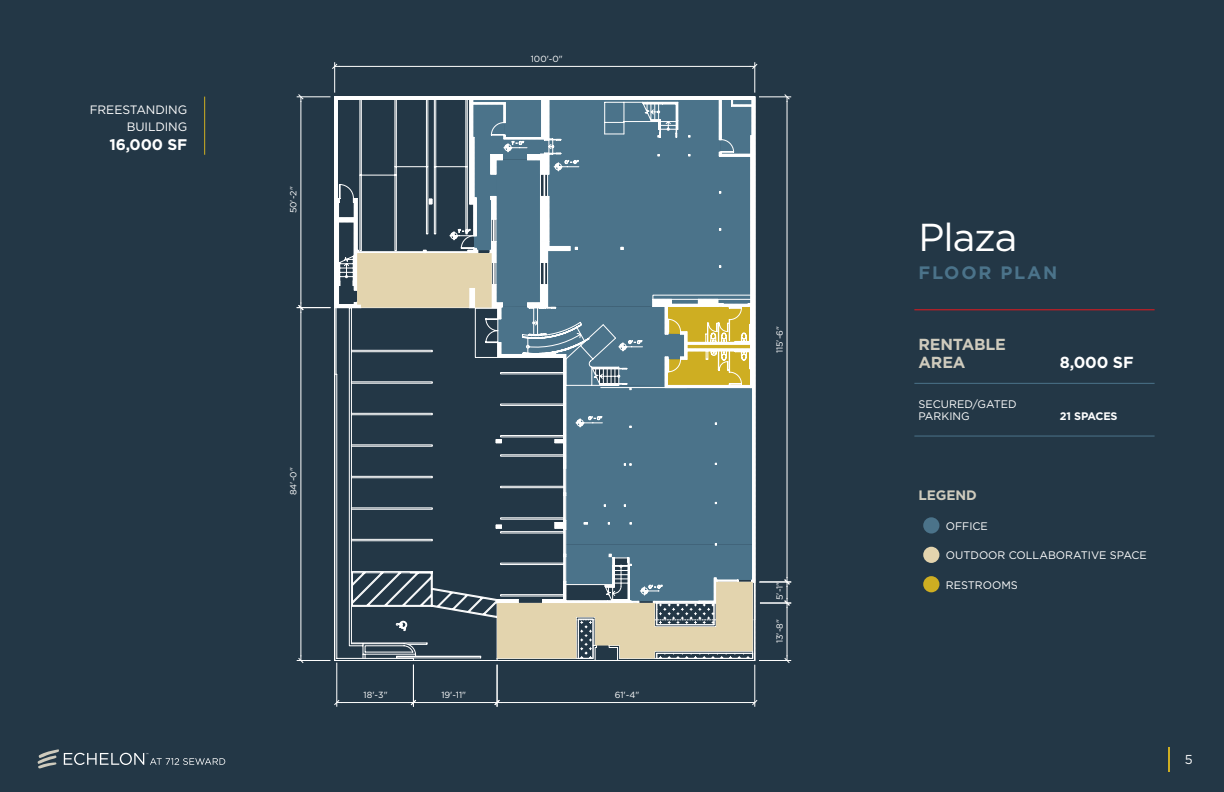
<style>
.page{position:relative;width:1224px;height:792px;background:#fff}
.page>*{position:absolute;margin:0;border:0;box-sizing:border-box;transform-origin:0 0}
.t1{font:38.9px "Gotham";letter-spacing:-.025em;color:#fff}
.t2{font:700 18px "Gotham";letter-spacing:.1em;color:#4b738a}
.t3{font:700 16px/18px "Gotham";letter-spacing:-.01em;color:#cfcbbd}
.t4{font:700 16px "Gotham";color:#fff}
.t5{font:700 15.4px "Gotham";letter-spacing:-.01em;color:#fff}
.t6{font:700 13.7px "Gotham";letter-spacing:-.01em;color:#cfcbbd}
.t7{font:12.9px "Gotham";color:#fff}
.t8{font:12.1px/17px "Gotham";letter-spacing:-.01em;color:#fff;text-align:right}
.t9{font:10.9px/12.8px "Gotham";color:#fff}
.t10{font:700 10.9px "Gotham";letter-spacing:-.01em;color:#fff}
.t11{font:8.9px "Gotham";color:#fff}
.t12{font:4.5px "Gotham";color:#fff}
</style>
<div class="page">
<div style="left:0;top:727px;width:1224px;height:65px;background:#233746"></div>
<hr style="left:1168px;top:748px;width:2px;height:24px;background:#ceae22">
<svg style="left:38px;top:749px;width:187px;height:19px"></svg>
<div style="left:0;top:0;width:1224px;height:740px;background:#233746"></div>
<div style="left:923px;top:517px;width:16px;height:17px;background:#4b738a;border-radius:50%"></div>
<div style="left:923px;top:547px;width:16px;height:16px;background:#e3d4ae;border-radius:50%"></div>
<div style="left:923px;top:576px;width:16px;height:16px;background:#ceae22;border-radius:50%"></div>
<hr style="left:914px;top:309px;width:241px;height:1px;background:#af2129">
<hr style="left:914px;top:383px;width:241px;height:1px;background:#4b738a">
<hr style="left:914px;top:436px;width:241px;height:1px;background:#4b738a">
<hr style="left:204px;top:97px;width:1px;height:58px;background:#ceae22">
<svg style="left:335px;top:97px;width:421px;height:564px"></svg>
<svg style="left:785px;top:95px;width:4px;height:4px"></svg>
<svg style="left:752px;top:700px;width:5px;height:5px"></svg>
<svg style="left:299px;top:658px;width:4px;height:5px"></svg>
<svg style="left:495px;top:700px;width:4px;height:5px"></svg>
<svg style="left:299px;top:305px;width:4px;height:5px"></svg>
<svg style="left:299px;top:94px;width:4px;height:5px"></svg>
<svg style="left:334px;top:700px;width:5px;height:5px"></svg>
<svg style="left:411px;top:700px;width:5px;height:5px"></svg>
<svg style="left:785px;top:580px;width:4px;height:4px"></svg>
<svg style="left:332px;top:64px;width:5px;height:5px"></svg>
<svg style="left:752px;top:64px;width:5px;height:5px"></svg>
<svg style="left:785px;top:601px;width:4px;height:4px"></svg>
<svg style="left:785px;top:658px;width:4px;height:5px"></svg>
<svg style="left:349px;top:308px;width:232px;height:351px"></svg>
<p class="t8" style="left:90px;top:101px;width:99px">FREESTANDING<br>BUILDING</p>
<h3 class="t5" style="left:109px;top:134px;width:79px">16,000 SF</h3>
<p class="t11" style="left:289px;top:213px;width:28px;rotate:-90deg">50'-2"</p>
<p class="t11" style="left:289px;top:495px;width:29px;rotate:-90deg">84'-0"</p>
<p class="t12" style="left:458px;top:228px;width:14px">1' - 0"</p>
<p class="t11" style="left:531px;top:54px;width:34px">100'-0"</p>
<p class="t12" style="left:512px;top:140px;width:14px">1' - 0"</p>
<p class="t12" style="left:565px;top:160px;width:15px">0' - 0"</p>
<p class="t12" style="left:628px;top:340px;width:15px">0' - 0"</p>
<p class="t12" style="left:588px;top:416px;width:15px">0' - 0"</p>
<p class="t11" style="left:364px;top:690px;width:25px">18'-3"</p>
<p class="t11" style="left:441px;top:690px;width:26px">19'-11"</p>
<p class="t12" style="left:649px;top:584px;width:15px">0' - 0"</p>
<p class="t11" style="left:615px;top:690px;width:26px">61'-4"</p>
<p class="t11" style="left:775px;top:353px;width:29px;rotate:-90deg">115'-6"</p>
<p class="t11" style="left:775px;top:600px;width:20px;rotate:-90deg">5'-1"</p>
<p class="t11" style="left:775px;top:643px;width:25px;rotate:-90deg">13'-8"</p>
<h1 class="t1" style="left:918px;top:213px;width:101px">Plaza</h1>
<h2 class="t2" style="left:918px;top:261px;width:141px">FLOOR PLAN</h2>
<h3 class="t3" style="left:918px;top:335px;width:89px">RENTABLE<br>AREA</h3>
<p class="t9" style="left:918px;top:397px;width:100px">SECURED/GATED<br>PARKING</p>
<h3 class="t4" style="left:1060px;top:352px;width:75px">8,000 SF</h3>
<p class="t10" style="left:1060px;top:409px;width:59px">21 SPACES</p>
<p class="t6" style="left:918px;top:486px;width:60px">LEGEND</p>
<p class="t9" style="left:946px;top:519px;width:44px">OFFICE</p>
<p class="t9" style="left:946px;top:549px;width:203px">OUTDOOR COLLABORATIVE SPACE</p>
<p class="t9" style="left:946px;top:579px;width:74px">RESTROOMS</p>
<p class="t7" style="left:1185px;top:751px;width:9px">5</p>
</div>
